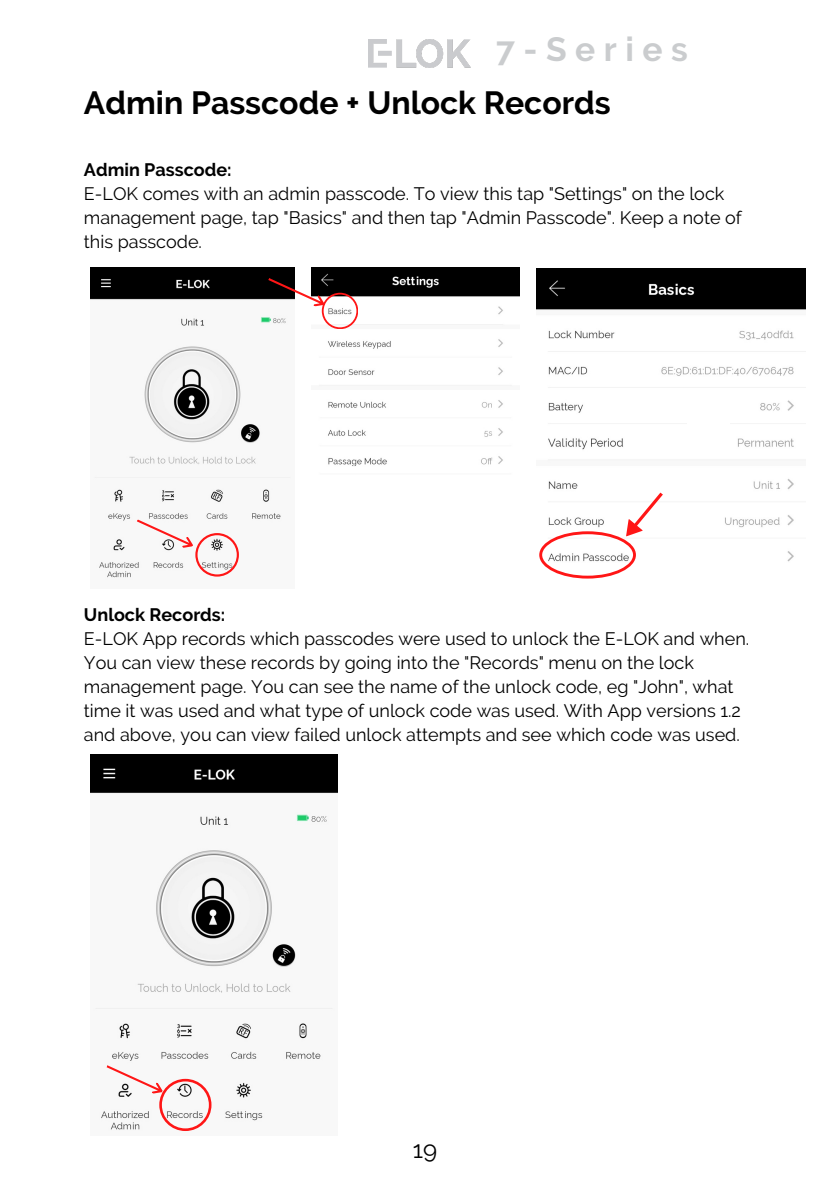
<style>
.page{position:relative;width:839px;height:1191px;background:#fff}
.page>*{position:absolute;margin:0;border:0;box-sizing:border-box;transform-origin:0 0}
.t1{font:700 33.6px "Raleway";letter-spacing:.255em;color:#caccce}
.t2{font:700 32px "Raleway";color:#000}
.t3{font:24px "Raleway";color:#000}
.t4{font:18px/24px "Raleway";color:#000}
.t5{font:700 18px "Raleway";color:#000}
</style>
<div class="page">
<img style="left:368px;top:39px;width:102px;height:29px">
<img style="left:537px;top:269px;width:268px;height:293px">
<img style="left:311px;top:267px;width:208px;height:199px">
<img style="left:90px;top:267px;width:204px;height:311px">
<svg style="left:137px;top:519px;width:102px;height:58px"></svg>
<svg style="left:268px;top:278px;width:90px;height:51px"></svg>
<div style="left:687px;top:411px;width:42px;height:19px;background:#fff"></div>
<svg style="left:539px;top:492px;width:124px;height:86px"></svg>
<img style="left:90px;top:755px;width:248px;height:366px">
<svg style="left:106px;top:1065px;width:105px;height:66px"></svg>
<p class="t1" style="left:496px;top:30px;width:193px">7-Series</p>
<h1 class="t2" style="left:84px;top:84px;width:528px">Admin Passcode + Unlock Records</h1>
<h1 class="t5" style="left:84px;top:159px;width:149px">Admin Passcode:</h1>
<p class="t4" style="left:84px;top:182px;width:659px">E-LOK comes with an admin passcode. To view this tap "Settings" on the lock management page, tap "Basics" and then tap "Admin Passcode". Keep a note of this passcode.</p>
<p class="t5" style="left:84px;top:604px;width:143px">Unlock Records:</p>
<p class="t4" style="left:84px;top:626px;width:666px">E-LOK App records which passcodes were used to unlock the E-LOK and when.<br>You can view these records by going into the "Records" menu on the lock management page. You can see the name of the unlock code, eg "John", what time it was used and what type of unlock code was used. With App versions 1.2 and above, you can view failed unlock attempts and see which code was used.</p>
<p class="t3" style="left:413px;top:1135px;width:26px">19</p>
</div>
